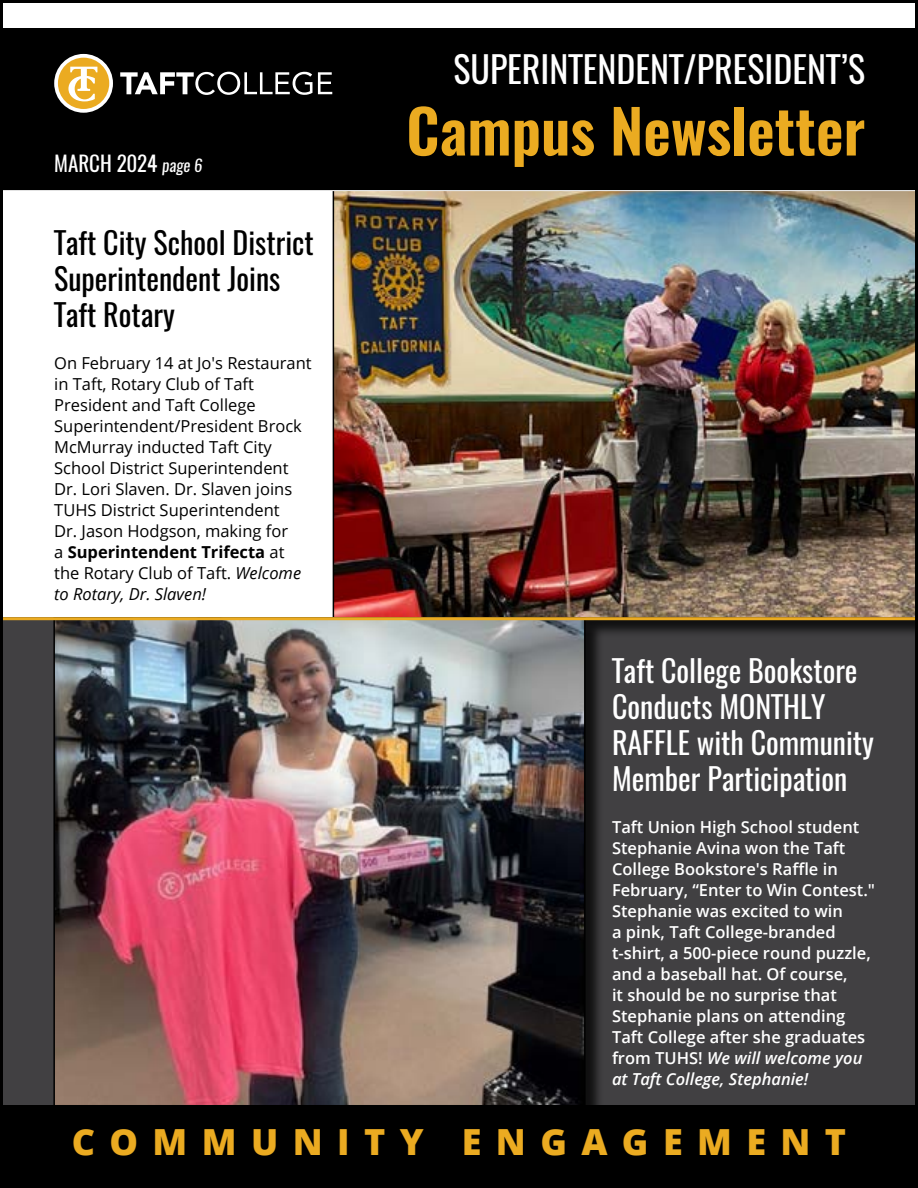
<style>
.page{position:relative;width:918px;height:1188px;background:#fff}
.page>*{position:absolute;margin:0;border:0;box-sizing:border-box;transform-origin:0 0}
.t1{font:600 60px "Oswald";color:#ebab21}
.t2{font:36px "Oswald";color:#fff}
.t3{font:800 36px "Open Sans";letter-spacing:.4em;color:#ebab21}
.t4{font:30px/36px "Oswald";color:#fff}
.t5{font:30px/36px "Oswald";color:#000}
.t6{font:21px "Oswald";color:#fff}
.t7{font:600 16.5px/21px "Open Sans";color:#fff}
.t8{font:16.5px/21px "Open Sans";color:#000}
.s1{font-style:italic;font-size:16.5px}
.s2{font-weight:700}
.s3{font-style:italic}
</style>
<div class="page">
<div style="left:0;top:617px;width:918px;height:571px;background:#414042"></div>
<div style="left:335px;top:189px;width:583px;height:449px;background:#000;opacity:.75"></div>
<img style="left:333px;top:191px;width:581px;height:426px">
<div style="left:56px;top:620px;width:547px;height:505px;background:#000;opacity:.75"></div>
<img style="left:56px;top:620px;width:527px;height:483px">
<div style="left:0;top:28px;width:918px;height:162px;background:#000"></div>
<svg style="left:120px;top:72px;width:192px;height:23px"></svg>
<svg style="left:318px;top:72px;width:14px;height:22px"></svg>
<svg style="left:54px;top:54px;width:59px;height:59px"></svg>
<hr style="left:0;top:190px;width:918px;height:1px;background:#fff">
<div style="left:0;top:1106px;width:918px;height:82px;background:#000"></div>
<hr style="left:0;top:617px;width:918px;height:3px;background:#ebab21">
<p class="t6" style="left:54px;top:149px;width:150px">MARCH 2024 <span class="s1">page 6</span></p>
<h3 class="t5" style="left:54px;top:225px;width:261px">Taft City School District<br>Superintendent Joins<br>Taft Rotary</h3>
<p class="t8" style="left:54px;top:352px;width:259px">On February 14 at Jo's Restaurant in Taft, Rotary Club of Taft<br>President and Taft College<br>Superintendent/President Brock<br>McMurray inducted Taft City<br>School District Superintendent<br>Dr. Lori Slaven. Dr. Slaven joins<br>TUHS District Superintendent<br>Dr. Jason Hodgson, making for<br>a <span class="s2">Superintendent Trifecta</span> at the Rotary Club of Taft. <span class="s3">Welcome to Rotary, Dr. Slaven!</span></p>
<h2 class="t2" style="left:453px;top:44px;width:413px">SUPERINTENDENT/PRESIDENT’S</h2>
<h1 class="t1" style="left:406px;top:89px;width:460px">Campus Newsletter</h1>
<h3 class="t4" style="left:612px;top:653px;width:263px">Taft College Bookstore<br>Conducts MONTHLY<br>RAFFLE with Community<br>Member Participation</h3>
<p class="t7" style="left:612px;top:816px;width:265px">Taft Union High School student<br>Stephanie Avina won the Taft<br>College Bookstore's Raffle in<br>February, “Enter to Win Contest."<br>Stephanie was excited to win<br>a pink, Taft College-branded t-shirt, a 500-piece round puzzle, and a baseball hat. Of course,<br>it should be no surprise that<br>Stephanie plans on attending<br>Taft College after she graduates from TUHS! <span class="s3">We will welcome you at Taft College, Stephanie!</span></p>
<h2 class="t3" style="left:72px;top:1114px;width:776px">COMMUNITY ENGAGEMENT</h2>
</div>
